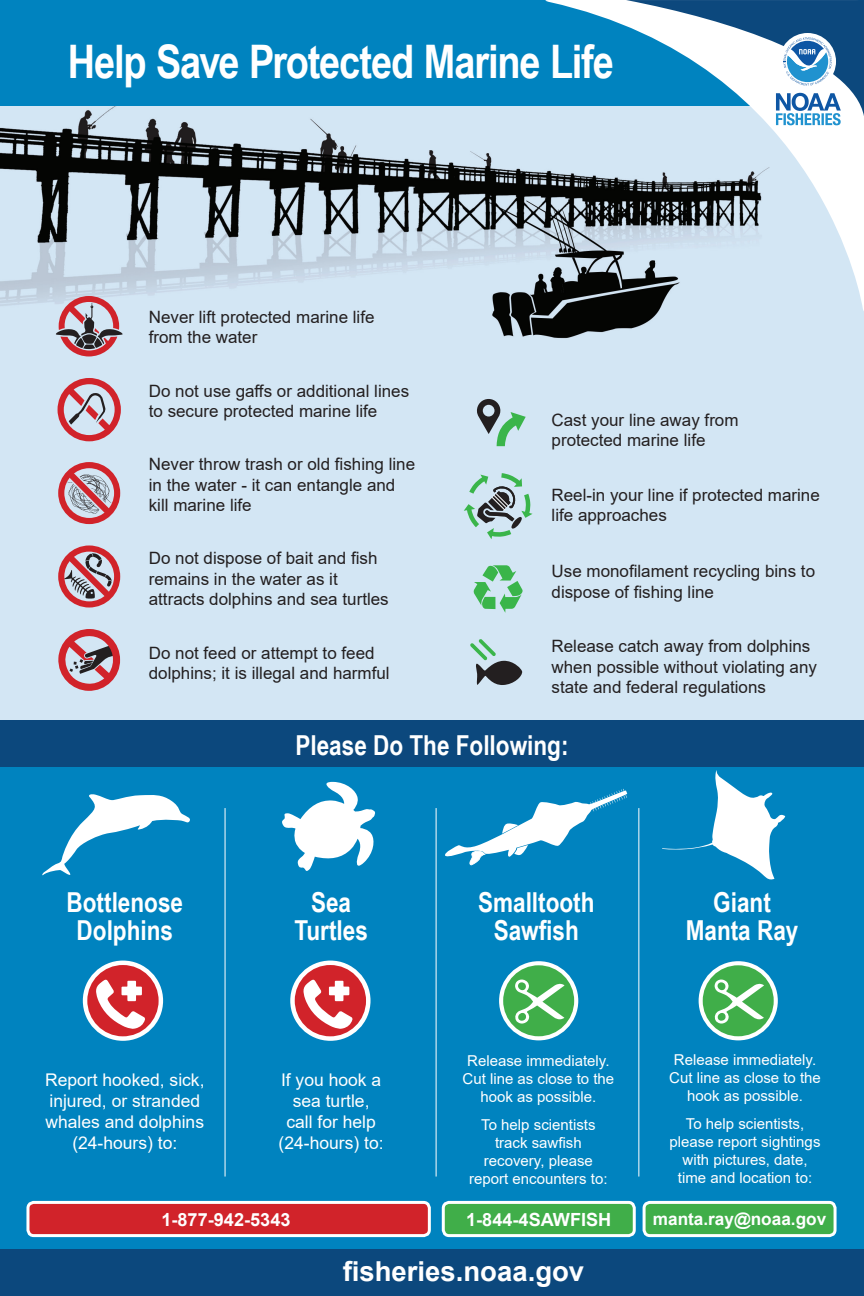
<style>
.page{position:relative;width:864px;height:1296px;background:#fff}
.page>*{position:absolute;margin:0;border:0;box-sizing:border-box;transform-origin:0 0}
.t1{font:700 46.25px "Arial Narrow";letter-spacing:-.025em;color:#fff}
.t2{font:700 27.5px/28px "Arial Narrow";color:#fff;text-align:center}
.t3{font:700 27.5px "Arial";color:#fff}
.t4{font:700 18.15px "Arial";color:#fff}
.t5{font:17.5px/21px "Arial";color:#fff;text-align:center}
.t6{font:700 17.2px "Arial";color:#fff}
.t7{font:17px/20.4px "Arial";color:#231f20}
.t8{font:15px/18px "Arial";color:#fff;text-align:center}
</style>
<div class="page">
<div style="left:0;top:715px;width:864px;height:540px;background:#0083bf"></div>
<img style="left:0;top:106px;width:864px;height:614px">
<div style="left:0;top:0;width:864px;height:106px;background:#0083bf"></div>
<svg style="left:540px;top:0;width:324px;height:316px;fill:#d3e6f4"></svg>
<svg style="left:626px;top:0;width:238px;height:125px"></svg>
<div style="left:0;top:1249px;width:864px;height:47px;background:#0c487d"></div>
<svg style="left:464px;top:473px;width:69px;height:66px"></svg>
<svg style="left:473px;top:565px;width:50px;height:48px"></svg>
<svg style="left:470px;top:639px;width:52px;height:47px"></svg>
<svg style="left:477px;top:399px;width:49px;height:47px"></svg>
<div style="left:443px;top:1202px;width:191px;height:34px;background:#40ae49;border-radius:6px"></div>
<div style="left:442px;top:1201px;width:194px;height:36px;border:3px solid #fff;border-radius:6px"></div>
<div style="left:644px;top:1202px;width:191px;height:34px;background:#40ae49;border-radius:6px"></div>
<div style="left:643px;top:1201px;width:194px;height:36px;border:3px solid #fff;border-radius:6px"></div>
<div style="left:28px;top:1202px;width:401px;height:34px;background:#d1232a;border-radius:6px"></div>
<div style="left:26px;top:1201px;width:405px;height:36px;border:3px solid #fff;border-radius:6px"></div>
<svg style="left:58px;top:378px;width:63px;height:63px"></svg>
<svg style="left:57px;top:629px;width:63px;height:62px"></svg>
<svg style="left:58px;top:462px;width:62px;height:62px"></svg>
<svg style="left:58px;top:545px;width:62px;height:63px"></svg>
<svg style="left:56px;top:296px;width:67px;height:60px"></svg>
<div style="left:0;top:720px;width:864px;height:47px;background:#0c487d"></div>
<hr style="left:225px;top:808px;width:1px;height:369px;background:#fff">
<hr style="left:436px;top:808px;width:1px;height:369px;background:#fff">
<hr style="left:639px;top:808px;width:1px;height:369px;background:#fff">
<svg style="left:445px;top:789px;width:183px;height:76px"></svg>
<svg style="left:42px;top:794px;width:148px;height:82px"></svg>
<svg style="left:282px;top:782px;width:93px;height:89px"></svg>
<div style="left:83px;top:961px;width:80px;height:80px;background:#fff;border-radius:50%"></div>
<svg style="left:87px;top:965px;width:72px;height:72px"></svg>
<svg style="left:290px;top:961px;width:81px;height:80px"></svg>
<svg style="left:295px;top:965px;width:71px;height:72px"></svg>
<svg style="left:499px;top:961px;width:79px;height:79px"></svg>
<div style="left:503px;top:965px;width:71px;height:71px;background:#40ae49;border-radius:50%"></div>
<svg style="left:515px;top:980px;width:49px;height:44px"></svg>
<svg style="left:699px;top:961px;width:79px;height:79px"></svg>
<div style="left:703px;top:965px;width:71px;height:71px;background:#40ae49;border-radius:50%"></div>
<svg style="left:714px;top:980px;width:50px;height:44px"></svg>
<svg style="left:662px;top:770px;width:123px;height:110px"></svg>
<h1 class="t1" style="left:68px;top:27px;width:548px">Help Save Protected Marine Life</h1>
<p class="t7" style="left:149px;top:307px;width:227px">Never lift protected marine life from the water</p>
<p class="t7" style="left:149px;top:380px;width:262px">Do not use gaffs or additional lines to secure protected marine life</p>
<p class="t7" style="left:149px;top:454px;width:268px">Never throw trash or old fishing line in the water - it can entangle and kill marine life</p>
<p class="t7" style="left:149px;top:548px;width:242px">Do not dispose of bait and fish remains in the water as it attracts dolphins and sea turtles</p>
<p class="t7" style="left:149px;top:642px;width:242px">Do not feed or attempt to feed dolphins; it is illegal and harmful</p>
<p class="t7" style="left:552px;top:410px;width:189px">Cast your line away from protected marine life</p>
<p class="t7" style="left:552px;top:484px;width:270px">Reel-in your line if protected marine life approaches</p>
<p class="t7" style="left:552px;top:561px;width:265px">Use monofilament recycling bins to dispose of fishing line</p>
<p class="t7" style="left:552px;top:636px;width:267px">Release catch away from dolphins when possible without violating any state and federal regulations</p>
<h2 class="t2" style="left:295px;top:730px;width:275px">Please Do The Following:</h2>
<h2 class="t2" style="left:67px;top:887px;width:118px">Bottlenose<br>Dolphins</h2>
<h2 class="t2" style="left:478px;top:887px;width:118px">Smalltooth<br>Sawfish</h2>
<h2 class="t2" style="left:294px;top:887px;width:75px">Sea<br>Turtles</h2>
<h2 class="t2" style="left:686px;top:887px;width:114px">Giant<br>Manta Ray</h2>
<p class="t5" style="left:45px;top:1069px;width:161px">Report hooked, sick, injured, or stranded whales and dolphins (24-hours) to:</p>
<p class="t5" style="left:279px;top:1069px;width:107px">If you hook a sea turtle, call for help (24-hours) to:</p>
<p class="t8" style="left:463px;top:1051px;width:153px">Release immediately.<br>Cut line as close to the hook as possible.</p>
<p class="t8" style="left:469px;top:1115px;width:140px">To help scientists track sawfish recovery, please report encounters to:</p>
<p class="t8" style="left:669px;top:1051px;width:153px">Release immediately.<br>Cut line as close to the hook as possible.</p>
<p class="t8" style="left:670px;top:1115px;width:152px">To help scientists, please report sightings with pictures, date, time and location to:</p>
<p class="t4" style="left:161px;top:1207px;width:131px">1-877-942-5343</p>
<p class="t4" style="left:466px;top:1207px;width:147px">1-844-4SAWFISH</p>
<p class="t6" style="left:653px;top:1207px;width:175px">manta.ray@noaa.gov</p>
<h2 class="t3" style="left:343px;top:1251px;width:243px">fisheries.noaa.gov</h2>
</div>
